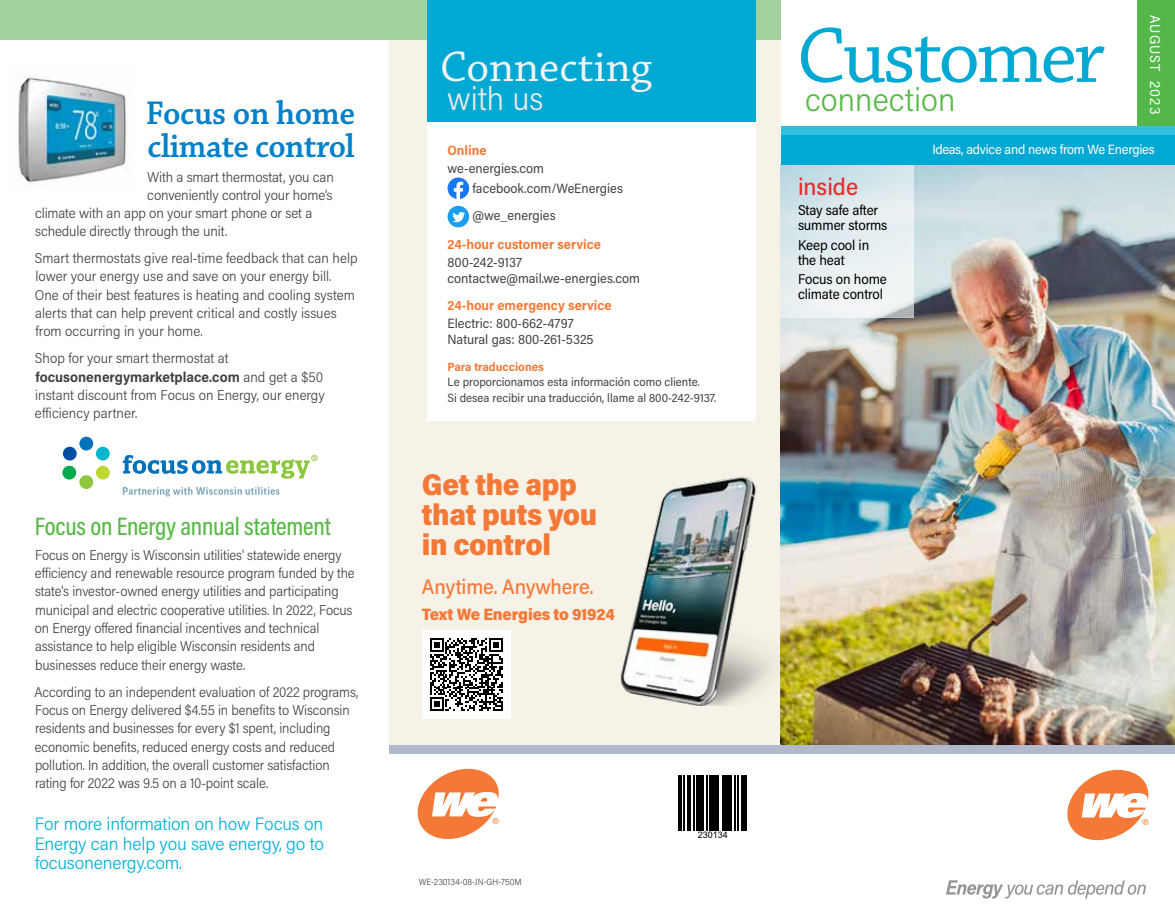
<style>
.page{position:relative;width:1175px;height:918px;background:#fff}
.page>*{position:absolute;margin:0;border:0;box-sizing:border-box;transform-origin:0 0}
.t1{font:82.5px "Chaparral Pro";letter-spacing:-.04em;color:#00a9d4}
.t2{font:45px "Chaparral Pro";color:#f4f3ef}
.t3{font:600 34.5px/33px "Chaparral Pro";letter-spacing:-.015em;color:#0081c9}
.t4{font:300 33px "Acumin Pro Semi Cond";color:#58b947}
.t5{font:300 33px "Acumin Pro Semi Cond";color:#edeae5}
.t6{font:900 30px/30px "Acumin Pro Semi Cond";letter-spacing:-.01em;color:#f47836}
.t7{font:500 25.5px "Acumin Pro Cond";letter-spacing:-.01em;color:#58b947}
.t8{font:500 24px "Acumin Pro Semi Cond";color:#e82c2a}
.t9{font:500 21px "Acumin Pro Semi Cond";letter-spacing:-.01em;color:#f47836}
.t10{font:300 18px/19.5px "Acumin Pro Semi Cond";letter-spacing:-.01em;color:#00afd7;text-align:justify;scale:1.04 1}
.t11{font:900 16.5px "Acumin Pro Semi Cond";letter-spacing:-.01em;color:#f47836}
.t12{font:300 14.25px/18.3px "Acumin Pro Semi Cond";letter-spacing:-.01em;color:#414042}
.t13{font:14.25px/15px "Acumin Pro Semi Cond";letter-spacing:-.01em;color:#000}
.t14{font:14.25px "Acumin Pro Semi Cond";letter-spacing:.07em;color:#fff}
.t15{font:13.5px/16.5px "Acumin Pro Semi Cond";color:#414042}
.t16{font:700 13.5px "Acumin Pro Semi Cond";color:#f47836}
.t17{font:13.5px "Acumin Pro Semi Cond";letter-spacing:-.02em;color:#fff}
.t18{font:12px/16.5px "Acumin Pro Semi Cond";color:#414042}
.t19{font:700 12px "Acumin Pro Semi Cond";color:#f47836}
.t20{font:300 9px "Acumin Pro Semi Cond";color:#414042}
.t21{font:9px "Arial";color:#000}
.s1{font-weight:700}
</style>
<div class="page">
<svg style="left:946px;top:880px;width:199px;height:19px"></svg>
<div style="left:1136px;top:0;width:38px;height:131px;background:#53b849"></div>
<div style="left:389px;top:40px;width:391px;height:705px;background:#f7f2e7"></div>
<div style="left:0;top:0;width:780px;height:40px;background:#a0d19f"></div>
<div style="left:427px;top:123px;width:329px;height:298px;background:#fff"></div>
<div style="left:427px;top:0;width:329px;height:122px;background:#00a9d4"></div>
<svg style="left:447px;top:178px;width:22px;height:21px"></svg>
<div style="left:447px;top:206px;width:22px;height:21px;background:#1b9df0;border-radius:50%"></div>
<svg style="left:452px;top:212px;width:13px;height:10px"></svg>
<div style="left:422px;top:630px;width:88px;height:89px;background:#fff"></div>
<svg style="left:430px;top:638px;width:72px;height:73px"></svg>
<img style="left:620px;top:476px;width:152px;height:230px">
<img style="left:780px;top:164px;width:394px;height:581px">
<svg style="left:780px;top:164px;width:133px;height:154px;background:#deeaed"></svg>
<div style="left:63px;top:447px;width:14px;height:14px;background:#034ea2;border-radius:50%"></div>
<div style="left:79px;top:437px;width:14px;height:14px;background:#0072bc;border-radius:50%"></div>
<div style="left:62px;top:466px;width:14px;height:14px;background:#00ab4e;border-radius:50%"></div>
<div style="left:79px;top:475px;width:14px;height:14px;background:#8dc63f;border-radius:50%"></div>
<div style="left:96px;top:466px;width:14px;height:14px;background:#bfd730;border-radius:50%"></div>
<div style="left:96px;top:447px;width:14px;height:14px;background:#00b7ce;border-radius:50%"></div>
<svg style="left:123px;top:455px;width:195px;height:24px"></svg>
<svg style="left:123px;top:487px;width:156px;height:10px"></svg>
<img style="left:18px;top:75px;width:112px;height:111px">
<div style="left:389px;top:745px;width:785px;height:8px;background:#b1b9cb"></div>
<div style="left:780px;top:126px;width:394px;height:9px;background:#35bedf"></div>
<div style="left:780px;top:135px;width:394px;height:29px;background:#00a9d4"></div>
<svg style="left:1067px;top:770px;width:81px;height:70px"></svg>
<svg style="left:417px;top:769px;width:81px;height:70px"></svg>
<hr style="left:678px;top:775px;width:2px;height:56px;background:#000">
<hr style="left:681px;top:775px;width:1px;height:56px;background:#000">
<hr style="left:683px;top:775px;width:1px;height:56px;background:#000">
<hr style="left:687px;top:775px;width:3px;height:56px;background:#000">
<hr style="left:694px;top:775px;width:1px;height:56px;background:#000">
<hr style="left:696px;top:775px;width:1px;height:56px;background:#000">
<hr style="left:698px;top:775px;width:3px;height:56px;background:#000">
<hr style="left:702px;top:775px;width:1px;height:56px;background:#000">
<hr style="left:707px;top:775px;width:1px;height:56px;background:#000">
<hr style="left:709px;top:775px;width:3px;height:56px;background:#000">
<hr style="left:713px;top:775px;width:3px;height:56px;background:#000">
<hr style="left:717px;top:775px;width:1px;height:56px;background:#000">
<hr style="left:722px;top:775px;width:3px;height:56px;background:#000">
<hr style="left:726px;top:775px;width:3px;height:56px;background:#000">
<hr style="left:730px;top:775px;width:1px;height:56px;background:#000">
<hr style="left:735px;top:775px;width:1px;height:56px;background:#000">
<hr style="left:737px;top:775px;width:1px;height:56px;background:#000">
<hr style="left:741px;top:775px;width:3px;height:56px;background:#000">
<hr style="left:745px;top:775px;width:2px;height:56px;background:#000">
<h3 class="t3" style="left:146px;top:98px;width:211px">Focus on home climate control</h3>
<p class="t12" style="left:147px;top:167px;width:188px">With a smart thermostat, you can</p>
<p class="t12" style="left:147px;top:185px;width:187px">conveniently control your home’s</p>
<p class="t12" style="left:35px;top:203px;width:279px">climate with an app on your smart phone or set a</p>
<p class="t12" style="left:35px;top:221px;width:194px">schedule directly through the unit.</p>
<p class="t12" style="left:35px;top:248px;width:324px">Smart thermostats give real-time feedback that can help lower your energy use and save on your energy bill.<br>One of their best features is heating and cooling system alerts that can help prevent critical and costly issues from occurring in your home.</p>
<p class="t12" style="left:35px;top:349px;width:291px">Shop for your smart thermostat at <span class="s1">focusonenergymarketplace.com</span> and get a $50 instant discount from Focus on Energy, our energy efficiency partner.</p>
<h3 class="t7" style="left:35px;top:509px;width:297px">Focus on Energy annual statement</h3>
<p class="t12" style="left:35px;top:545px;width:321px">Focus on Energy is Wisconsin utilities' statewide energy efficiency and renewable resource program funded by the state's investor-owned energy utilities and participating municipal and electric cooperative utilities. In 2022, Focus on Energy offered financial incentives and technical assistance to help eligible Wisconsin residents and businesses reduce their energy waste.</p>
<p class="t12" style="left:34px;top:682px;width:325px">According to an independent evaluation of 2022 programs, Focus on Energy delivered $4.55 in benefits to Wisconsin residents and businesses for every $1 spent, including economic benefits, reduced energy costs and reduced pollution. In addition, the overall customer satisfaction rating for 2022 was 9.5 on a 10-point scale.</p>
<p class="t10" style="left:35px;top:813px;width:280px">For more information on how Focus on Energy can help you save energy, go to focusonenergy.com.</p>
<h2 class="t2" style="left:440px;top:41px;width:213px">Connecting</h2>
<h3 class="t5" style="left:447px;top:76px;width:98px">with us</h3>
<p class="t16" style="left:447px;top:141px;width:41px">Online</p>
<p class="t15" style="left:472px;top:158px;width:152px;line-height:19.5px;text-indent:-25px">we-energies.com facebook.com/WeEnergies</p>
<p class="t15" style="left:472px;top:207px;width:85px">@we_energies</p>
<p class="t16" style="left:447px;top:234px;width:155px">24-hour customer service</p>
<p class="t15" style="left:447px;top:253px;width:194px">800-242-9137 contactwe@mail.we-energies.com</p>
<p class="t16" style="left:447px;top:296px;width:166px">24-hour emergency service</p>
<p class="t15" style="left:447px;top:314px;width:148px">Electric: 800-662-4797<br>Natural gas: 800-261-5325</p>
<p class="t19" style="left:447px;top:358px;width:98px">Para traducciones</p>
<p class="t18" style="left:447px;top:373px;width:270px">Le proporcionamos esta información como cliente.<br>Si desea recibir una traducción, llame al 800-242-9137.</p>
<h3 class="t6" style="left:422px;top:469px;width:177px">Get the app that puts you in control</h3>
<h3 class="t9" style="left:422px;top:572px;width:173px">Anytime. Anywhere.</h3>
<p class="t11" style="left:422px;top:603px;width:195px">Text We Energies to 91924</p>
<p class="t20" style="left:418px;top:875px;width:104px">WE-230134-08-JN-GH-750M</p>
<p class="t21" style="left:697px;top:829px;width:32px">230134</p>
<p class="t14" style="left:1165px;top:15px;width:101px;rotate:90deg">AUGUST 2023</p>
<p class="t17" style="left:932px;top:140px;width:224px">Ideas, advice and news from We Energies</p>
<h1 class="t1" style="left:796px;top:10px;width:309px">Customer</h1>
<h3 class="t4" style="left:805px;top:77px;width:152px">connection</h3>
<h3 class="t8" style="left:798px;top:170px;width:62px">inside</h3>
<p class="t13" style="left:798px;top:202px;width:91px">Stay safe after summer storms</p>
<p class="t13" style="left:798px;top:237px;width:73px">Keep cool in the heat</p>
<p class="t13" style="left:798px;top:271px;width:90px">Focus on home climate control</p>
</div>
